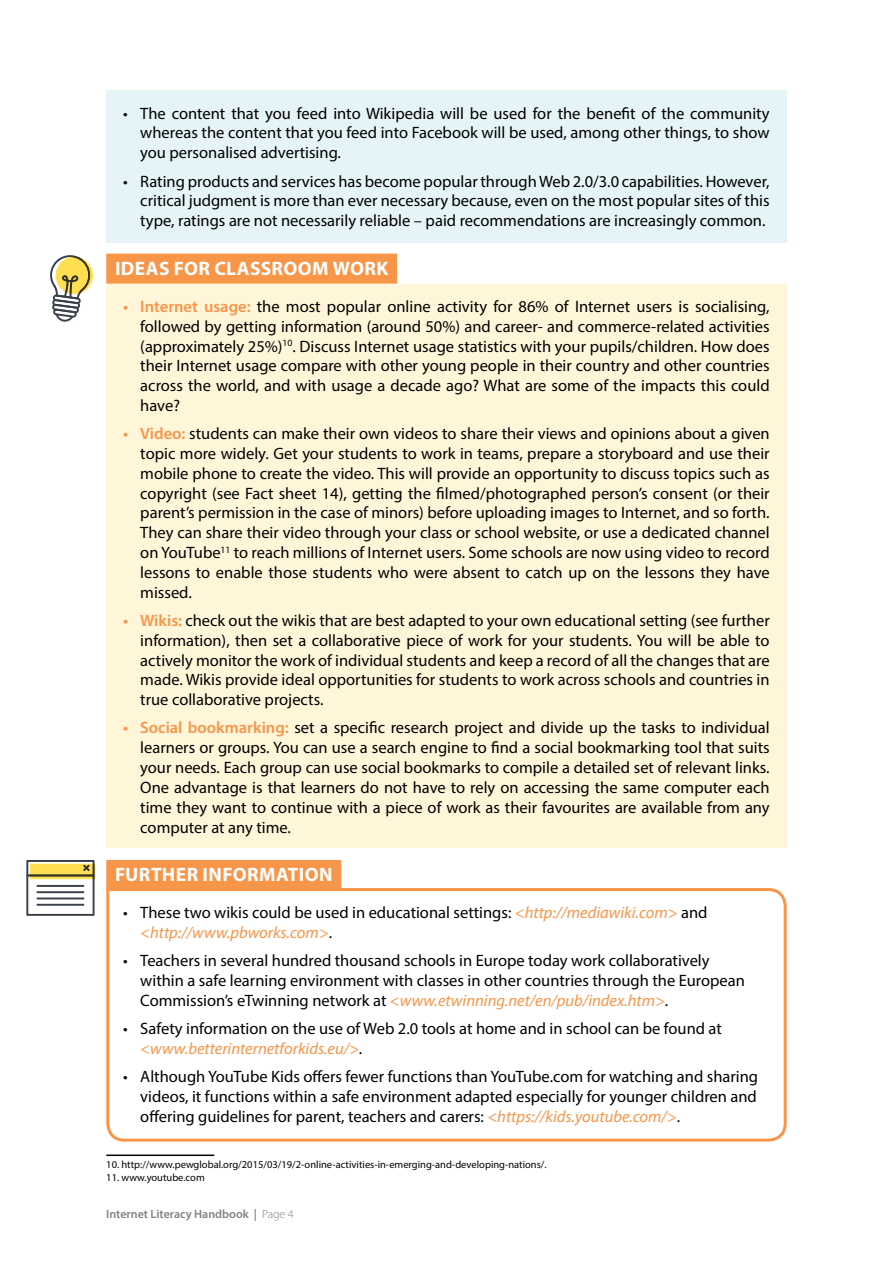
<style>
.page{position:relative;width:893px;height:1263px;background:#fff}
.page>*{position:absolute;margin:0;border:0;box-sizing:border-box;transform-origin:0 0}
.t1{font:700 19.5px "Myriad Pro";letter-spacing:.02em;color:#fff}
.t2{font:16.5px/19.8px "Myriad Pro";color:#000;text-align:justify}
.t3{font:600 12px "Myriad Pro";color:#808285}
.t4{font:10.5px "Myriad Pro";color:#000}
.s1{font-weight:600;color:#f79548}
.s2{font-style:italic;color:#f79548}
.s3{font-weight:300}
</style>
<div class="page">
<div style="left:106px;top:90px;width:681px;height:152px;background:#e5f4f6"></div>
<div style="left:106px;top:284px;width:681px;height:564px;background:#fff6da"></div>
<div style="left:106px;top:254px;width:291px;height:30px;background:#f79548"></div>
<div style="left:106px;top:860px;width:235px;height:30px;background:#f79548"></div>
<hr style="left:106px;top:1154px;width:108px;height:2px;background:#000">
<svg style="left:50px;top:255px;width:43px;height:67px"></svg>
<svg style="left:106px;top:886px;width:681px;height:256px"></svg>
<svg style="left:26px;top:860px;width:69px;height:56px"></svg>
<p class="t2" style="left:140px;top:103px;width:631px;text-indent:-17px">• The content that you feed into Wikipedia will be used for the benefit of the community whereas the content that you feed into Facebook will be used, among other things, to show you personalised advertising.</p>
<p class="t2" style="left:140px;top:171px;width:631px;text-indent:-17px">• Rating products and services has become popular through Web 2.0/3.0 capabilities. However, critical judgment is more than ever necessary because, even on the most popular sites of this type, ratings are not necessarily reliable – paid recommendations are increasingly common.</p>
<p class="t1" style="left:115px;top:258px;width:275px">IDEAS FOR CLASSROOM WORK</p>
<p class="t2" style="left:140px;top:296px;width:631px;text-indent:-17px"><span class="s1">• Internet usage:</span> the most popular online activity for 86% of Internet users is socialising, followed by getting information (around 50%) and career- and commerce-related activities (approximately 25%)<sup>10</sup>. Discuss Internet usage statistics with your pupils/children. How does their Internet usage compare with other young people in their country and other countries across the world, and with usage a decade ago? What are some of the impacts this could have?</p>
<p class="t2" style="left:140px;top:424px;width:631px;text-indent:-17px"><span class="s1">• Video:</span> students can make their own videos to share their views and opinions about a given topic more widely. Get your students to work in teams, prepare a storyboard and use their mobile phone to create the video. This will provide an opportunity to discuss topics such as copyright (see Fact sheet 14), getting the filmed/photographed person’s consent (or their parent’s permission in the case of minors) before uploading images to Internet, and so forth.<br>They can share their video through your class or school website, or use a dedicated channel on YouTube<sup>11</sup> to reach millions of Internet users. Some schools are now using video to record lessons to enable those students who were absent to catch up on the lessons they have missed.</p>
<p class="t2" style="left:140px;top:610px;width:631px;text-indent:-17px"><span class="s1">• Wikis:</span> check out the wikis that are best adapted to your own educational setting (see further information), then set a collaborative piece of work for your students. You will be able to actively monitor the work of individual students and keep a record of all the changes that are made. Wikis provide ideal opportunities for students to work across schools and countries in true collaborative projects.</p>
<p class="t2" style="left:140px;top:718px;width:631px;text-indent:-17px"><span class="s1">• Social bookmarking:</span> set a specific research project and divide up the tasks to individual learners or groups. You can use a search engine to find a social bookmarking tool that suits your needs. Each group can use social bookmarks to compile a detailed set of relevant links.<br>One advantage is that learners do not have to rely on accessing the same computer each time they want to continue with a piece of work as their favourites are available from any computer at any time.</p>
<p class="t1" style="left:115px;top:864px;width:219px">FURTHER INFORMATION</p>
<p class="t2" style="left:140px;top:902px;width:569px;text-indent:-17px">• These two wikis could be used in educational settings: <span class="s2">&lt;http://mediawiki.com&gt;</span> and <span class="s2">&lt;http://www.pbworks.com&gt;</span>.</p>
<p class="t2" style="left:140px;top:951px;width:606px;text-align:left;text-indent:-17px">• Teachers in several hundred thousand schools in Europe today work collaboratively within a safe learning environment with classes in other countries through the European<br>Commission’s eTwinning network at <span class="s2">&lt;www.etwinning.net/en/pub/index.htm&gt;</span>.</p>
<p class="t2" style="left:140px;top:1018px;width:583px;text-indent:-17px">• Safety information on the use of Web 2.0 tools at home and in school can be found at <span class="s2">&lt;www.betterinternetforkids.eu/&gt;</span>.</p>
<p class="t2" style="left:140px;top:1067px;width:619px;text-indent:-17px">• Although YouTube Kids offers fewer functions than YouTube.com for watching and sharing videos, it functions within a safe environment adapted especially for younger children and offering guidelines for parent, teachers and carers: <span class="s2">&lt;https://kids.youtube.com/&gt;</span>.</p>
<p class="t4" style="left:106px;top:1158px;width:442px">10. http://www.pewglobal.org/2015/03/19/2-online-activities-in-emerging-and-developing-nations/.</p>
<p class="t4" style="left:106px;top:1170px;width:100px">11. www.youtube.com</p>
<p class="t3" style="left:106px;top:1206px;width:189px">Internet Literacy Handbook | <span class="s3">Page 4</span></p>
</div>
